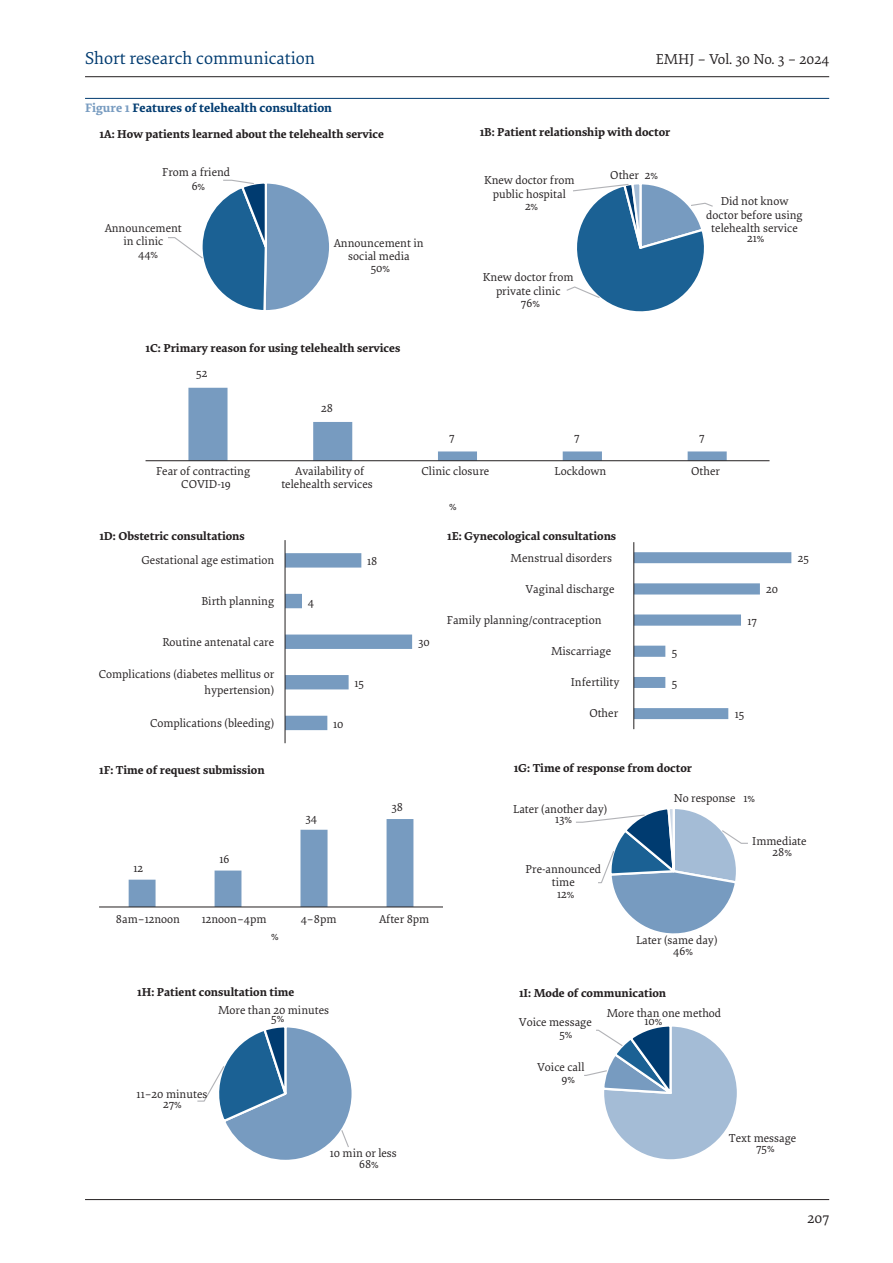
<style>
.page{position:relative;width:893px;height:1263px;background:#fff}
.page>*{position:absolute;margin:0;border:0;box-sizing:border-box;transform-origin:0 0}
.t1{font:18px "Elena";color:#003b70}
.t2{font:15px "Elena";color:#231f20}
.Figure_caption{font:700 12.75px "Elena";color:#003b70}
.t3{font:12px/13.5px "Elena";color:#231f20;text-align:center}
.t4{font:700 12px "Elena";color:#231f20}
.s1{color:#779bc0}
</style>
<div class="page">
<hr style="left:85px;top:1199px;width:744px;height:1px;background:#231f20">
<hr style="left:85px;top:76px;width:744px;height:1px;background:#231f20">
<hr style="left:85px;top:98px;width:744px;height:1px;background:#003b70">
<svg style="left:168px;top:179px;width:161px;height:131px"></svg>
<svg style="left:566px;top:184px;width:147px;height:128px"></svg>
<svg style="left:188px;top:388px;width:539px;height:72px"></svg>
<hr style="left:146px;top:460px;width:623px;height:1px;background:#231f20">
<svg style="left:286px;top:553px;width:126px;height:177px"></svg>
<hr style="left:285px;top:540px;width:1px;height:203px;background:#231f20">
<svg style="left:634px;top:552px;width:157px;height:167px"></svg>
<hr style="left:633px;top:542px;width:1px;height:187px;background:#231f20">
<svg style="left:129px;top:819px;width:284px;height:87px"></svg>
<hr style="left:99px;top:906px;width:344px;height:1px;background:#231f20">
<svg style="left:576px;top:809px;width:172px;height:125px"></svg>
<svg style="left:197px;top:1027px;width:155px;height:133px"></svg>
<div style="left:603px;top:1025px;width:135px;height:135px;background:#a4bcd6;border-radius:67px"></div>
<svg style="left:584px;top:1025px;width:96px;height:77px"></svg>
<h1 class="t1" style="left:85px;top:46px;width:231px">Short research communication</h1>
<p class="t2" style="left:656px;top:49px;width:175px">EMHJ – Vol. 30 No. 3 – 2024</p>
<p class="Figure_caption" style="left:85px;top:98px;width:248px"><span class="s1">Figure 1</span> Features of telehealth consultation</p>
<p class="t4" style="left:100px;top:125px;width:286px">1A: How patients learned about the telehealth service</p>
<p class="t3" style="left:162px;top:165px;width:69px">From a friend<br>6%</p>
<p class="t3" style="left:105px;top:221px;width:78px">Announcement</p>
<p class="t3" style="left:124px;top:234px;width:41px">in clinic</p>
<p class="t3" style="left:138px;top:247px;width:21px">44%</p>
<p class="t3" style="left:334px;top:236px;width:91px">Announcement in social media</p>
<p class="t3" style="left:371px;top:260px;width:21px">50%</p>
<p class="t4" style="left:146px;top:339px;width:256px">1C: Primary reason for using telehealth services</p>
<p class="t3" style="left:196px;top:366px;width:13px">52</p>
<p class="t3" style="left:321px;top:400px;width:13px">28</p>
<p class="t4" style="left:480px;top:123px;width:192px">1B: Patient relationship with doctor</p>
<p class="t3" style="left:484px;top:173px;width:92px">Knew doctor from public hospital</p>
<p class="t3" style="left:525px;top:198px;width:15px">2%</p>
<p class="t3" style="left:483px;top:270px;width:92px">Knew doctor from private clinic</p>
<p class="t3" style="left:521px;top:296px;width:20px">76%</p>
<p class="t3" style="left:610px;top:167px;width:49px">Other 2%</p>
<p class="t3" style="left:706px;top:194px;width:98px">Did not know doctor before using telehealth service</p>
<p class="t3" style="left:747px;top:231px;width:19px">21%</p>
<p class="t3" style="left:449px;top:430px;width:7px">7</p>
<p class="t3" style="left:574px;top:430px;width:7px">7</p>
<p class="t3" style="left:699px;top:430px;width:7px">7</p>
<p class="t3" style="left:156px;top:463px;width:96px">Fear of contracting<br>COVID-19</p>
<p class="t3" style="left:281px;top:463px;width:93px">Availability of telehealth services</p>
<p class="t3" style="left:422px;top:463px;width:69px">Clinic closure</p>
<p class="t3" style="left:555px;top:463px;width:53px">Lockdown</p>
<p class="t3" style="left:691px;top:463px;width:30px">Other</p>
<p class="t3" style="left:449px;top:499px;width:9px">%</p>
<p class="t4" style="left:99px;top:527px;width:147px">1D: Obstetric consultations</p>
<p class="t4" style="left:447px;top:527px;width:171px">1E: Gynecological consultations</p>
<p class="t3" style="left:141px;top:553px;width:134px">Gestational age estimation</p>
<p class="t3" style="left:201px;top:594px;width:74px">Birth planning</p>
<p class="t3" style="left:162px;top:634px;width:113px">Routine antenatal care</p>
<p class="t3" style="left:99px;top:665px;width:177px;line-height:16.5px;text-align:right">Complications (diabetes mellitus or hypertension)</p>
<p class="t3" style="left:150px;top:716px;width:126px">Complications (bleeding)</p>
<p class="t3" style="left:308px;top:594px;width:8px">4</p>
<p class="t3" style="left:367px;top:554px;width:12px">18</p>
<p class="t3" style="left:354px;top:676px;width:11px">15</p>
<p class="t3" style="left:333px;top:716px;width:12px">10</p>
<p class="t3" style="left:418px;top:635px;width:13px">30</p>
<p class="t3" style="left:511px;top:550px;width:103px">Menstrual disorders</p>
<p class="t3" style="left:525px;top:582px;width:90px">Vaginal discharge</p>
<p class="t3" style="left:447px;top:613px;width:156px">Family planning/contraception</p>
<p class="t3" style="left:551px;top:644px;width:62px">Miscarriage</p>
<p class="t3" style="left:571px;top:675px;width:50px">Infertility</p>
<p class="t3" style="left:589px;top:706px;width:30px">Other</p>
<p class="t3" style="left:672px;top:645px;width:7px">5</p>
<p class="t3" style="left:672px;top:676px;width:7px">5</p>
<p class="t3" style="left:747px;top:613px;width:11px">17</p>
<p class="t3" style="left:766px;top:582px;width:13px">20</p>
<p class="t3" style="left:798px;top:551px;width:13px">25</p>
<p class="t3" style="left:735px;top:707px;width:11px">15</p>
<p class="t4" style="left:99px;top:761px;width:167px">1F: Time of request submission</p>
<p class="t3" style="left:133px;top:861px;width:11px">12</p>
<p class="t3" style="left:219px;top:852px;width:11px">16</p>
<p class="t3" style="left:305px;top:811px;width:13px">34</p>
<p class="t3" style="left:391px;top:800px;width:13px">38</p>
<p class="t3" style="left:116px;top:912px;width:66px">8am–12noon</p>
<p class="t3" style="left:202px;top:912px;width:66px">12noon–4pm</p>
<p class="t3" style="left:301px;top:912px;width:37px">4–8pm</p>
<p class="t3" style="left:379px;top:912px;width:51px">After 8pm</p>
<p class="t3" style="left:271px;top:929px;width:9px">%</p>
<p class="t4" style="left:137px;top:983px;width:159px">1H: Patient consultation time</p>
<p class="t3" style="left:271px;top:1005px;width:59px;line-height:8.7px;text-align:left;text-indent:-53px">More than 20 minutes<br>5%</p>
<p class="t3" style="left:137px;top:1089px;width:72px;line-height:9.8px">11–20 minutes<br>27%</p>
<p class="t3" style="left:359px;top:1148px;width:39px;line-height:10.8px;text-align:left;text-indent:-29px">10 min or less<br>68%</p>
<p class="t4" style="left:514px;top:758px;width:180px">1G: Time of response from doctor</p>
<p class="t3" style="left:513px;top:803px;width:96px;line-height:10.2px">Later (another day)<br>13%</p>
<p class="t3" style="left:472px;top:803px;width:83px">No response 1%</p>
<p class="t3" style="left:571px;top:857px;width:21px">28%</p>
<p class="t3" style="left:526px;top:861px;width:77px">Pre-announced time</p>
<p class="t3" style="left:557px;top:886px;width:19px">12%</p>
<p class="t3" style="left:673px;top:933px;width:46px;line-height:11.4px;text-align:left;text-indent:-37px">Later (same day)<br>46%</p>
<p class="t4" style="left:519px;top:984px;width:149px">1I: Mode of communication</p>
<p class="t3" style="left:559px;top:1016px;width:34px;line-height:12.1px;text-align:left;text-indent:-40px">Voice message<br>5%</p>
<p class="t3" style="left:561px;top:1060px;width:25px;line-height:11.9px;text-align:left;text-indent:-24px">Voice call<br>9%</p>
<p class="t3" style="left:607px;top:1006px;width:116px">More than one method</p>
<p class="t3" style="left:644px;top:1014px;width:19px">10%</p>
<p class="t3" style="left:752px;top:835px;width:56px;line-height:10.5px">Immediate<br>28%</p>
<p class="t3" style="left:729px;top:1132px;width:69px;line-height:10.2px">Text message<br>75%</p>
<p class="t2" style="left:807px;top:1208px;width:23px">207</p>
</div>
